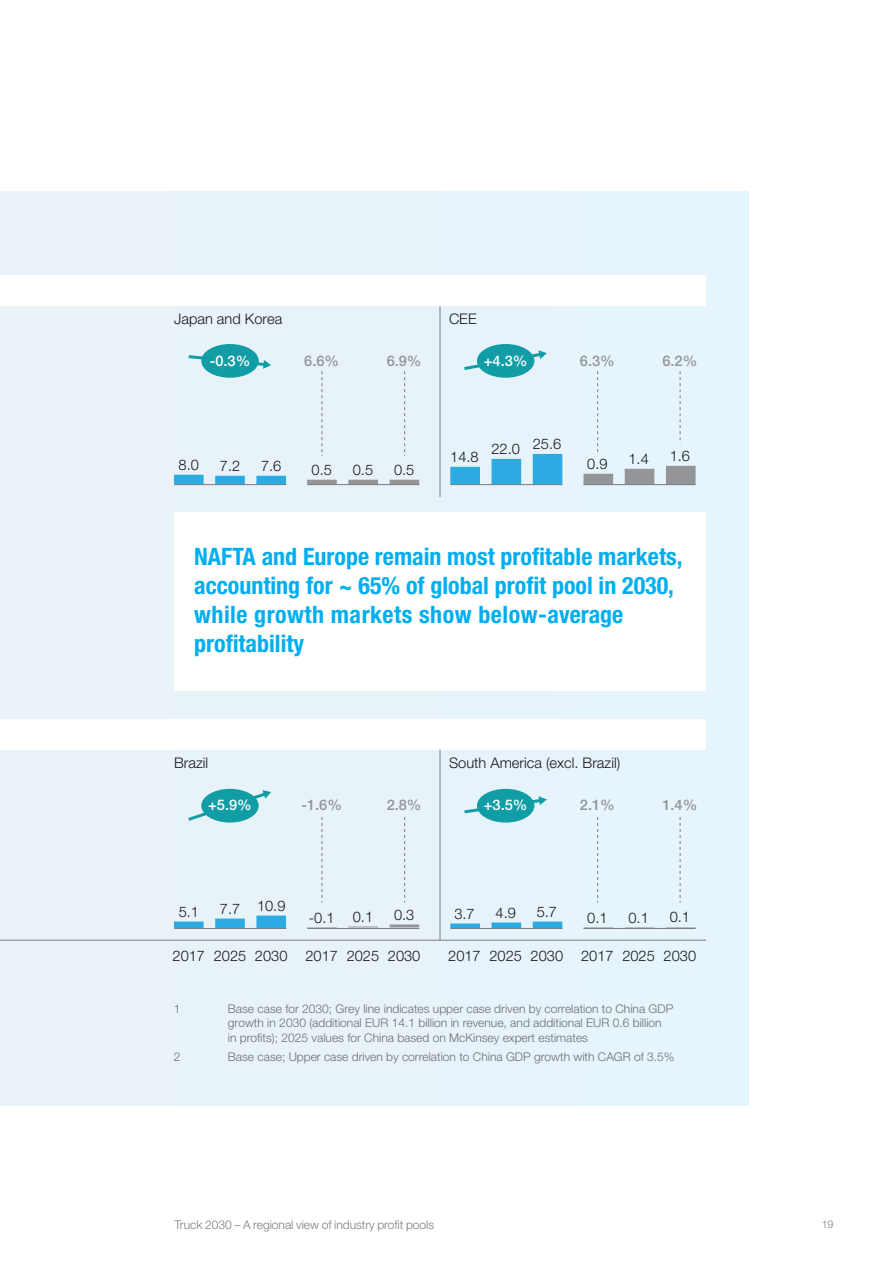
<style>
.page{position:relative;width:893px;height:1263px;background:#fff}
.page>*{position:absolute;margin:0;border:0;box-sizing:border-box;transform-origin:0 0}
.t1{font:700 condensed 24px/28.8px "Helvetica Neue LT Pro";color:#00aeef}
.t2{font:300 14.7px "Helvetica Neue LT Std";color:#19181d}
.t3{font:500 14.7px "Helvetica Neue LT Std";color:#939598}
.t4{font:500 14.7px "Helvetica Neue LT Std";color:#fff}
.t5{font:300 12px/14.4px "Helvetica Neue LT Std";color:#6d6e71}
.t6{font:300 12px "Helvetica Neue LT Std";color:#7b7c7f}
.t7{font:300 10.5px "Helvetica Neue LT Std";color:#7b7c7f}
</style>
<div class="page">
<div style="left:0;top:191px;width:748px;height:915px;background:#e8f3f9"></div>
<div style="left:0;top:275px;width:706px;height:31px;background:#fff"></div>
<div style="left:174px;top:512px;width:532px;height:179px;background:#fff"></div>
<div style="left:0;top:719px;width:706px;height:30px;background:#fff"></div>
<hr style="left:440px;top:306px;width:1px;height:191px;background:#7b7c7f">
<hr style="left:0;top:940px;width:706px;height:1px;background:#7b7c7f">
<svg style="left:583px;top:466px;width:113px;height:18px"></svg>
<svg style="left:450px;top:454px;width:112px;height:30px"></svg>
<svg style="left:307px;top:480px;width:112px;height:4px"></svg>
<svg style="left:174px;top:475px;width:112px;height:9px"></svg>
<svg style="left:174px;top:915px;width:112px;height:13px"></svg>
<hr style="left:390px;top:924px;width:29px;height:3px;background:#939598">
<hr style="left:348px;top:926px;width:30px;height:1px;background:#939598">
<hr style="left:307px;top:927px;width:30px;height:1px;background:#939598">
<svg style="left:450px;top:921px;width:112px;height:7px"></svg>
<hr style="left:666px;top:927px;width:30px;height:1px;background:#939598">
<svg style="left:625px;top:927px;width:29px;height:1px"></svg>
<hr style="left:583px;top:927px;width:30px;height:1px;background:#939598">
<svg style="left:188px;top:355px;width:83px;height:14px"></svg>
<div style="left:201px;top:344px;width:58px;height:34px;background:#109da5;border-radius:50%"></div>
<svg style="left:464px;top:350px;width:83px;height:22px"></svg>
<div style="left:477px;top:344px;width:57px;height:34px;background:#109da5;border-radius:50%"></div>
<svg style="left:188px;top:790px;width:83px;height:33px"></svg>
<div style="left:201px;top:789px;width:58px;height:33px;background:#109da5;border-radius:50%"></div>
<svg style="left:464px;top:796px;width:83px;height:19px"></svg>
<div style="left:477px;top:789px;width:57px;height:33px;background:#109da5;border-radius:50%"></div>
<svg style="left:322px;top:371px;width:1px;height:85px"></svg>
<svg style="left:404px;top:371px;width:1px;height:85px"></svg>
<svg style="left:680px;top:371px;width:1px;height:70px"></svg>
<svg style="left:597px;top:371px;width:1px;height:81px"></svg>
<svg style="left:322px;top:817px;width:1px;height:85px"></svg>
<svg style="left:404px;top:817px;width:1px;height:85px"></svg>
<svg style="left:680px;top:817px;width:1px;height:85px"></svg>
<svg style="left:597px;top:817px;width:1px;height:85px"></svg>
<hr style="left:440px;top:749px;width:1px;height:191px;background:#7b7c7f">
<hr style="left:174px;top:484px;width:112px;height:1px;background:#7b7c7f">
<hr style="left:307px;top:484px;width:112px;height:1px;background:#7b7c7f">
<hr style="left:450px;top:484px;width:112px;height:1px;background:#7b7c7f">
<hr style="left:583px;top:484px;width:113px;height:1px;background:#7b7c7f">
<hr style="left:174px;top:928px;width:112px;height:1px;background:#7b7c7f">
<hr style="left:307px;top:928px;width:112px;height:1px;background:#7b7c7f">
<hr style="left:450px;top:928px;width:112px;height:1px;background:#7b7c7f">
<hr style="left:583px;top:928px;width:113px;height:1px;background:#7b7c7f">
<p class="t2" style="left:174px;top:309px;width:110px">Japan and Korea</p>
<p class="t2" style="left:449px;top:309px;width:29px">CEE</p>
<p class="t3" style="left:304px;top:351px;width:36px">6.6%</p>
<p class="t3" style="left:387px;top:351px;width:36px">6.9%</p>
<p class="t4" style="left:210px;top:351px;width:42px">-0.3%</p>
<p class="t4" style="left:484px;top:351px;width:45px">+4.3%</p>
<p class="t3" style="left:580px;top:351px;width:36px">6.3%</p>
<p class="t3" style="left:662px;top:351px;width:36px">6.2%</p>
<p class="t2" style="left:179px;top:456px;width:22px">8.0</p>
<p class="t2" style="left:220px;top:457px;width:22px">7.2</p>
<p class="t2" style="left:261px;top:457px;width:22px">7.6</p>
<p class="t2" style="left:312px;top:460px;width:22px">0.5</p>
<p class="t2" style="left:353px;top:460px;width:22px">0.5</p>
<p class="t2" style="left:394px;top:460px;width:22px">0.5</p>
<p class="t2" style="left:491px;top:438px;width:71px">22.0 25.6</p>
<p class="t2" style="left:450px;top:448px;width:30px">14.8</p>
<p class="t2" style="left:628px;top:450px;width:22px">1.4</p>
<p class="t2" style="left:670px;top:447px;width:22px">1.6</p>
<p class="t2" style="left:587px;top:455px;width:22px">0.9</p>
<h1 class="t1" style="left:194px;top:543px;width:490px">NAFTA and Europe remain most profitable markets, accounting for ~ 65% of global profit pool in 2030, while growth markets show below-average profitability</h1>
<p class="t2" style="left:174px;top:754px;width:36px">Brazil</p>
<p class="t2" style="left:449px;top:754px;width:173px">South America (excl. Brazil)</p>
<p class="t3" style="left:301px;top:796px;width:42px">-1.6%</p>
<p class="t3" style="left:387px;top:796px;width:36px">2.8%</p>
<p class="t4" style="left:208px;top:796px;width:45px">+5.9%</p>
<p class="t4" style="left:484px;top:796px;width:45px">+3.5%</p>
<p class="t3" style="left:580px;top:796px;width:36px">2.1%</p>
<p class="t3" style="left:662px;top:796px;width:36px">1.4%</p>
<p class="t2" style="left:220px;top:897px;width:67px">7.7 10.9</p>
<p class="t2" style="left:179px;top:903px;width:22px">5.1</p>
<p class="t2" style="left:309px;top:909px;width:66px">-0.1 0.1</p>
<p class="t2" style="left:394px;top:906px;width:22px">0.3</p>
<p class="t2" style="left:454px;top:905px;width:22px">3.7</p>
<p class="t2" style="left:496px;top:904px;width:22px">4.9</p>
<p class="t2" style="left:537px;top:903px;width:22px">5.7</p>
<p class="t2" style="left:587px;top:909px;width:22px">0.1</p>
<p class="t2" style="left:628px;top:909px;width:22px">0.1</p>
<p class="t2" style="left:670px;top:908px;width:22px">0.1</p>
<p class="t2" style="left:173px;top:946px;width:249px">2017 2025 2030 2017 2025 2030</p>
<p class="t2" style="left:448px;top:946px;width:249px">2017 2025 2030 2017 2025 2030</p>
<p class="t5" style="left:174px;top:1001px;width:8px">1</p>
<p class="t5" style="left:228px;top:1001px;width:447px">Base case for 2030; Grey line indicates upper case driven by correlation to China GDP growth in 2030 (additional EUR 14.1 billion in revenue, and additional EUR 0.6 billion in profits); 2025 values for China based on McKinsey expert estimates</p>
<p class="t5" style="left:174px;top:1049px;width:8px">2</p>
<p class="t5" style="left:228px;top:1049px;width:448px">Base case; Upper case driven by correlation to China GDP growth with CAGR of 3.5%</p>
<p class="t6" style="left:174px;top:1217px;width:261px">Truck 2030 – A regional view of industry profit pools</p>
<p class="t7" style="left:822px;top:1218px;width:13px">19</p>
</div>
